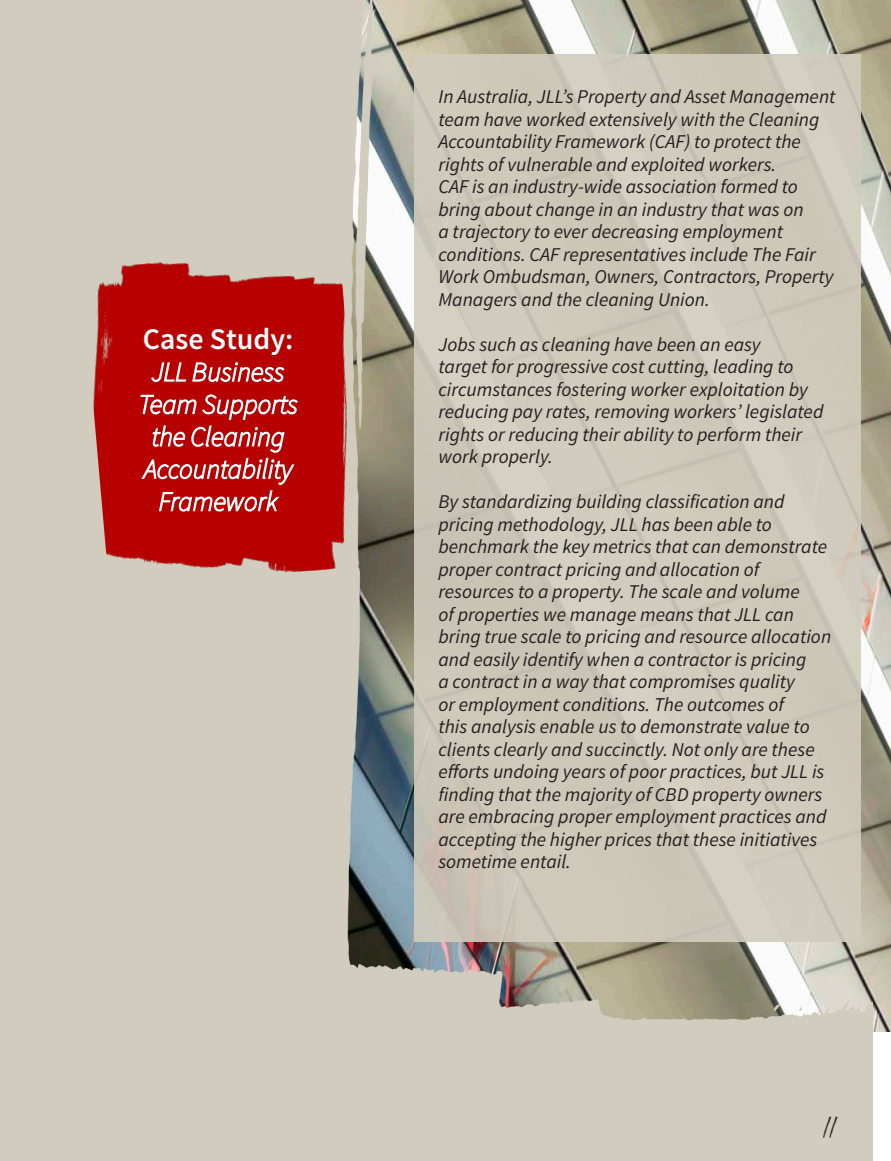
<style>
.page{position:relative;width:891px;height:1161px;background:#fff}
.page>*{position:absolute;margin:0;border:0;box-sizing:border-box;transform-origin:0 0}
.t1{font:600 30px "Source Sans Pro";color:#fff}
.t2{font:30px "JLL Hand";color:#231f20}
.t3{font:italic 19.5px/22.5px "Source Sans Pro";color:#231f20}
</style>
<div class="page">
<img style="left:873px;top:0;width:18px;height:1031px">
<img style="left:0;top:0;width:873px;height:1161px">
<div style="left:415px;top:54px;width:446px;height:887px;background:#d1ccbd"></div>
<img style="left:81px;top:247px;width:286px;height:342px">
<svg style="left:150px;top:361px;width:136px;height:22px"></svg>
<svg style="left:139px;top:394px;width:160px;height:118px;background:#c53232"></svg>
<p class="t1" style="left:143px;top:320px;width:152px">Case Study:</p>
<p class="t3" style="left:438px;top:86px;width:399px">In Australia, JLL’s Property and Asset Management team have worked extensively with the Cleaning Accountability Framework (CAF) to protect the rights of vulnerable and exploited workers.<br>CAF is an industry-wide association formed to bring about change in an industry that was on<br>a trajectory to ever decreasing employment conditions. CAF representatives include The Fair Work Ombudsman, Owners, Contractors, Property Managers and the cleaning Union.</p>
<p class="t3" style="left:438px;top:333px;width:386px">Jobs such as cleaning have been an easy<br>target for progressive cost cutting, leading to circumstances fostering worker exploitation by reducing pay rates, removing workers’ legislated rights or reducing their ability to perform their work properly.</p>
<p class="t3" style="left:438px;top:491px;width:394px">By standardizing building classification and pricing methodology, JLL has been able to benchmark the key metrics that can demonstrate proper contract pricing and allocation of resources to a property. The scale and volume<br>of properties we manage means that JLL can bring true scale to pricing and resource allocation and easily identify when a contractor is pricing<br>a contract in a way that compromises quality<br>or employment conditions. The outcomes of<br>this analysis enable us to demonstrate value to clients clearly and succinctly. Not only are these efforts undoing years of poor practices, but JLL is finding that the majority of CBD property owners are embracing proper employment practices and accepting the higher prices that these initiatives sometime entail.</p>
<p class="t2" style="left:824px;top:1107px;width:14px">11</p>
</div>
